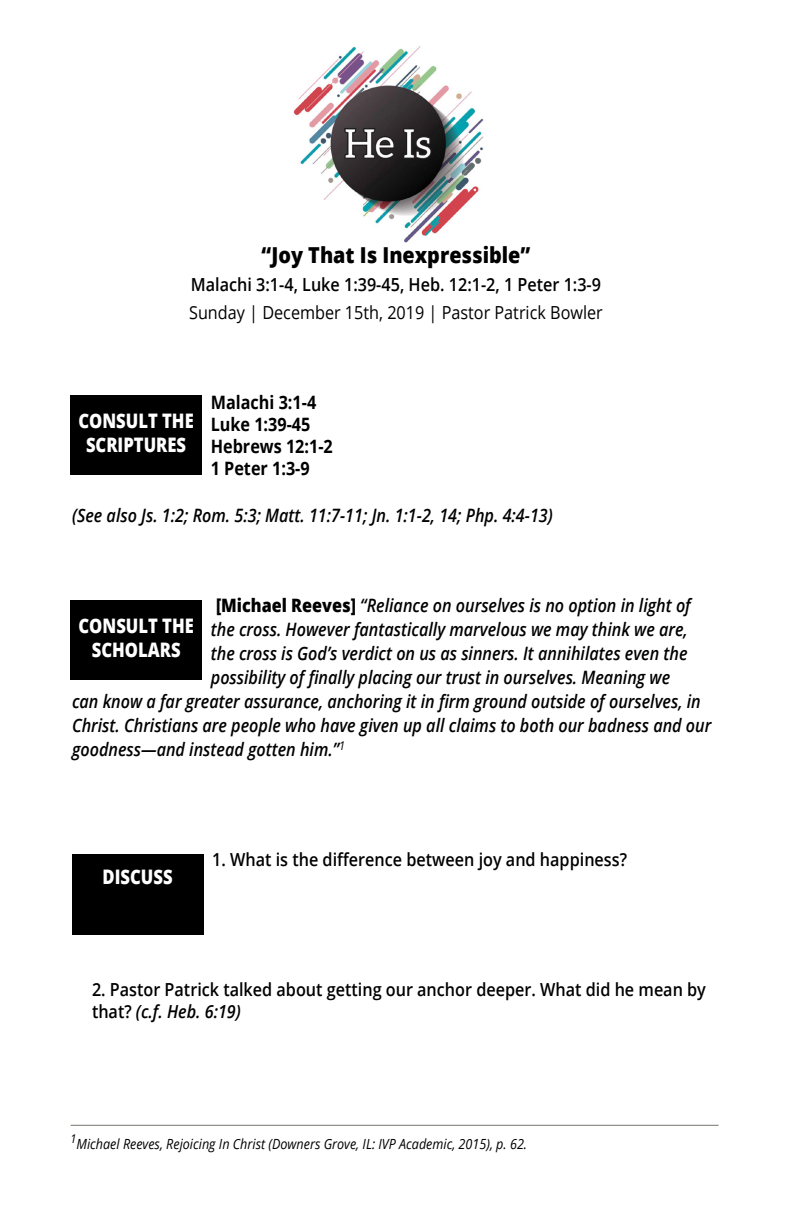
<style>
.page{position:relative;width:792px;height:1224px;background:#fff}
.page>*{position:absolute;margin:0;border:0;box-sizing:border-box;transform-origin:0 0}
.Black_Title{font:800 22px "Open Sans";color:#000;scale:.9 1}
.t1{font:800 20px/24px "Open Sans";color:#fff;text-align:center;scale:.83 1}
.Text_Wide_16{font:italic 600 18.4px "Open Sans";color:#000;scale:.88 1}
.Text_Wide_16-2{font:700 18.4px "Open Sans";color:#000;scale:.88 1}
.Black_questions{font:600 18px/21.6px "Open Sans";color:#000;scale:.9 1}
.Black_date{font:600 18px "Open Sans";color:#000;scale:.9 1}
.Black_date-2{font:18px "Open Sans";color:#000;scale:.9 1}
.Black_footnote{font:italic 14px "Open Sans";color:#000;scale:.9 1}
.s1{font-weight:800;font-style:normal}
.s2{font-style:italic}
</style>
<div class="page">
<hr style="left:71px;top:1125px;width:648px;height:1px;background:#75776d">
<div style="left:70px;top:395px;width:132px;height:79px;background:#000"></div>
<div style="left:71px;top:601px;width:131px;height:79px;background:#000"></div>
<img style="left:293px;top:46px;width:191px;height:196px">
<div style="left:72px;top:854px;width:131px;height:81px;background:#000"></div>
<p class="Black_Title" style="left:262px;top:239px;width:300px">“Joy That Is Inexpressible”</p>
<p class="Black_date" style="left:191px;top:272px;width:457px">Malachi 3:1-4, Luke 1:39-45, Heb. 12:1-2, 1 Peter 1:3-9</p>
<p class="Black_date-2" style="left:189px;top:300px;width:461px">Sunday | December 15th, 2019 | Pastor Patrick Bowler</p>
<p class="Text_Wide_16-2" style="left:211px;top:389px;width:121px">Malachi 3:1-4</p>
<p class="Text_Wide_16-2" style="left:211px;top:412px;width:115px">Luke 1:39-45</p>
<p class="Text_Wide_16-2" style="left:211px;top:434px;width:140px">Hebrews 12:1-2</p>
<p class="Text_Wide_16-2" style="left:211px;top:456px;width:114px">1 Peter 1:3-9</p>
<p class="Text_Wide_16" style="left:72px;top:502px;width:548px">(See also Js. 1:2; Rom. 5:3; Matt. 11:7-11; Jn. 1:1-2, 14; Php. 4:4-13)</p>
<p class="t1" style="left:78px;top:408px;width:140px">CONSULT THE<br>SCRIPTURES</p>
<p class="Text_Wide_16" style="left:216px;top:593px;width:541px"><span class="s1">[Michael Reeves]</span> “Reliance on ourselves is no option in light of</p>
<p class="Text_Wide_16" style="left:211px;top:617px;width:543px">the cross. However fantastically marvelous we may think we are,</p>
<p class="Text_Wide_16" style="left:211px;top:641px;width:543px">the cross is God’s verdict on us as sinners. It annihilates even the</p>
<p class="Text_Wide_16" style="left:211px;top:665px;width:524px">possibility of finally placing our trust in ourselves. Meaning we</p>
<p class="Text_Wide_16" style="left:72px;top:689px;width:716px">can know a far greater assurance, anchoring it in firm ground outside of ourselves, in</p>
<p class="Text_Wide_16" style="left:72px;top:713px;width:728px">Christ. Christians are people who have given up all claims to both our badness and our</p>
<p class="Text_Wide_16" style="left:72px;top:737px;width:312px">goodness—and instead gotten him.”<sup>1</sup></p>
<p class="t1" style="left:79px;top:613px;width:140px">CONSULT THE<br>SCHOLARS</p>
<p class="t1" style="left:103px;top:863px;width:86px">DISCUSS</p>
<p class="Black_questions" style="left:212px;top:849px;width:462px">1. What is the difference between joy and happiness?</p>
<p class="Black_questions" style="left:92px;top:978px;width:684px">2. Pastor Patrick talked about getting our anchor deeper. What did he mean by that? <span class="s2">(c.f. Heb. 6:19)</span></p>
<p class="Black_footnote" style="left:71px;top:1134px;width:509px"><sup>1</sup>Michael Reeves, Rejoicing In Christ (Downers Grove, IL: IVP Academic, 2015), p. 62.</p>
</div>
